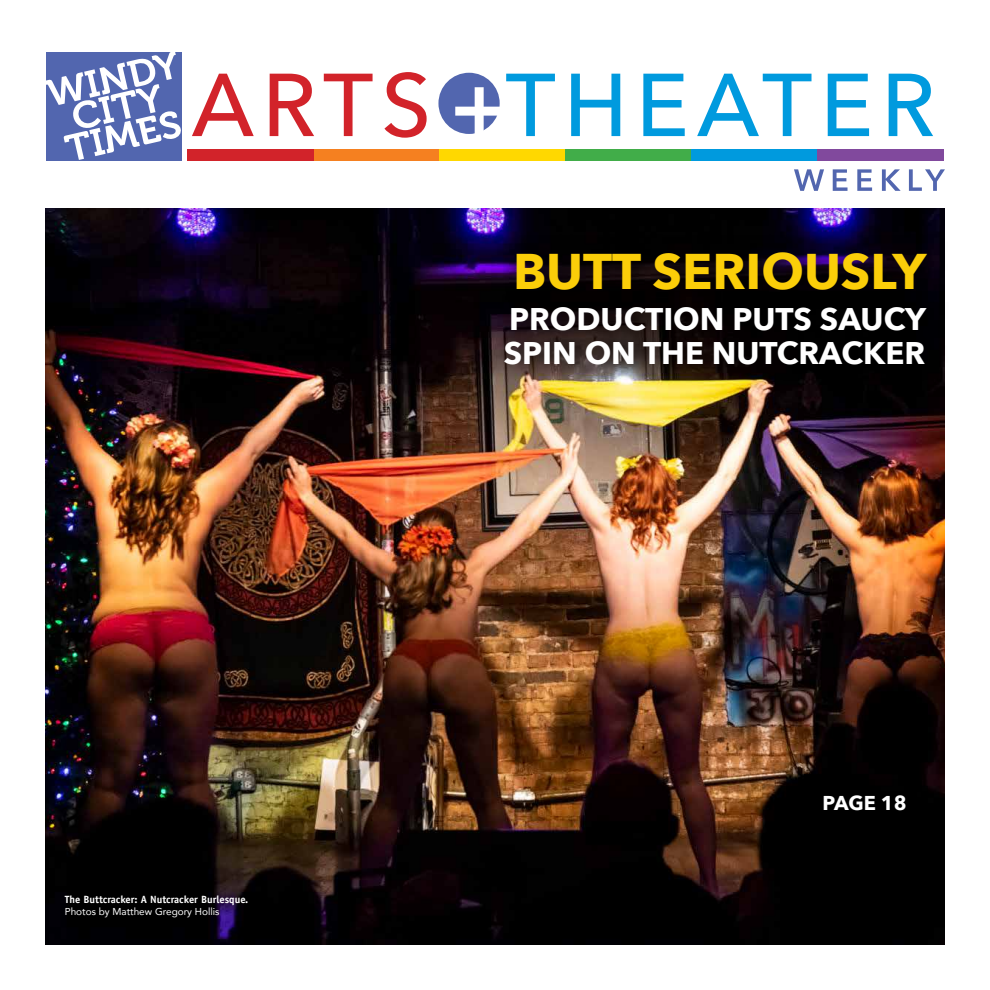
<style>
.page{position:relative;width:990px;height:990px;background:#fff}
.page>*{position:absolute;margin:0;border:0;box-sizing:border-box;transform-origin:0 0}
.t1{font:700 50px "Avenir Next";color:#fbce09}
.t2{font:700 31.25px/33.8px "Avenir Next";color:#fff}
.t3{font:700 20px "Avenir Next";letter-spacing:-.01em;color:#fff}
.t4{font:700 10.5px "Officina Sans";color:#fff}
.t5{font:10px "Avenir";color:#fff}
</style>
<div class="page">
<div style="left:438px;top:73px;width:62px;height:61px;background:#5266af;border-radius:50%"></div>
<div style="left:188px;top:149px;width:126px;height:11px;background:#d2232a"></div>
<div style="left:314px;top:149px;width:126px;height:11px;background:#f58020"></div>
<div style="left:439px;top:149px;width:126px;height:11px;background:#ffd800"></div>
<div style="left:565px;top:149px;width:126px;height:11px;background:#41ad49"></div>
<div style="left:691px;top:149px;width:126px;height:11px;background:#009ade"></div>
<div style="left:817px;top:149px;width:126px;height:11px;background:#81499d"></div>
<svg style="left:46px;top:52px;width:136px;height:108px"></svg>
<svg style="left:192px;top:72px;width:235px;height:66px"></svg>
<svg style="left:455px;top:74px;width:478px;height:62px"></svg>
<svg style="left:794px;top:169px;width:151px;height:22px"></svg>
<img style="left:45px;top:209px;width:900px;height:736px">
<svg style="left:503px;top:234px;width:442px;height:55px;fill:#040006"></svg>
<svg style="left:493px;top:289px;width:452px;height:94px;fill:#030001"></svg>
<div style="left:811px;top:778px;width:118px;height:50px;background:#000"></div>
<p class="t4" style="left:65px;top:893px;width:185px">The Buttcracker: A Nutcracker Burlesque.</p>
<p class="t5" style="left:65px;top:903px;width:156px">Photos by Matthew Gregory Hollis</p>
<h1 class="t1" style="left:513px;top:228px;width:415px">BUTT SERIOUSLY</h1>
<p class="t2" style="left:504px;top:302px;width:424px">PRODUCTION PUTS SAUCY<br>SPIN ON THE NUTCRACKER</p>
<p class="t3" style="left:823px;top:786px;width:86px">PAGE 18</p>
</div>
